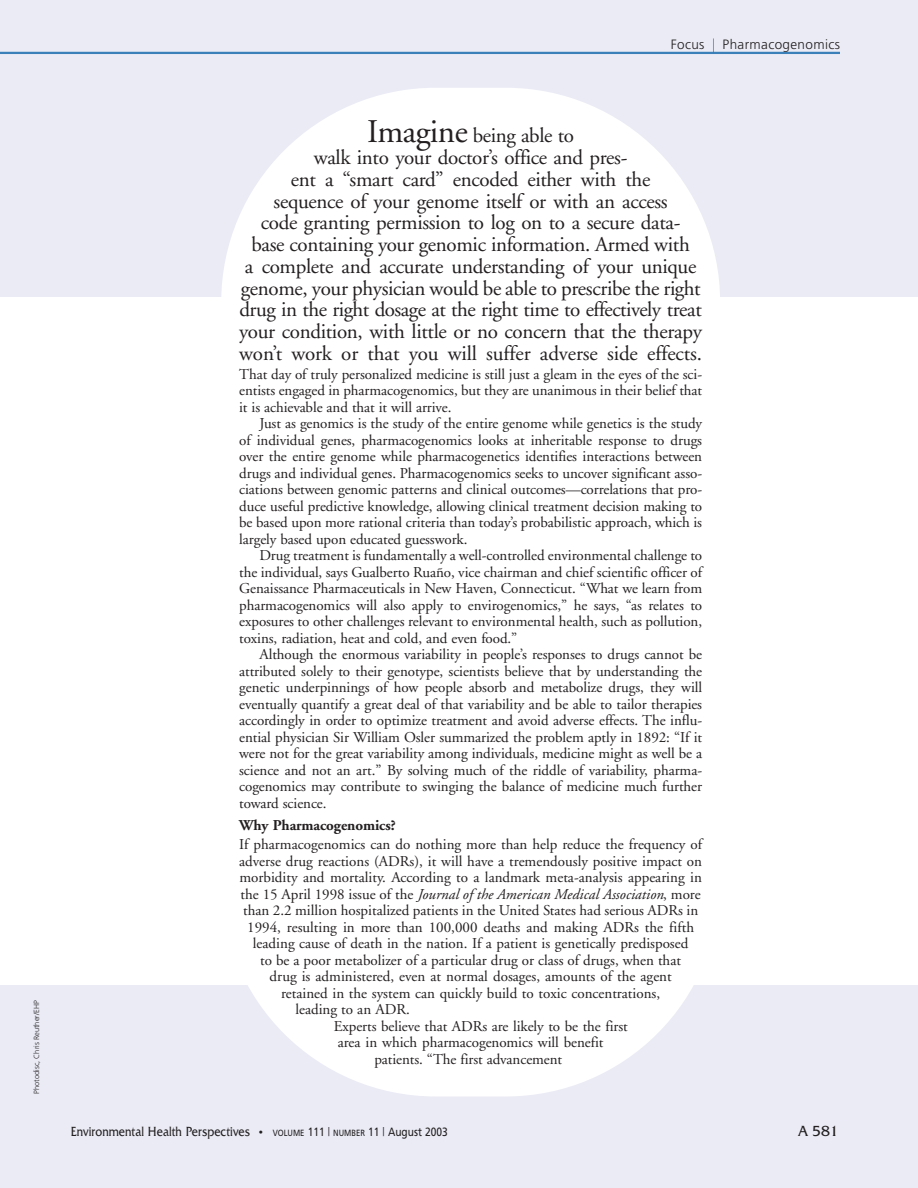
<style>
.page{position:relative;width:918px;height:1188px;background:#fff}
.page>*{position:absolute;margin:0;border:0;box-sizing:border-box;transform-origin:0 0}
.t1{font:21px/21.8px "Adobe Garamond";letter-spacing:-.015em;color:#231f20;text-align:center}
.t2{font:15px/16.5px "Adobe Garamond";color:#231f20;text-align:justify}
.t3{font:italic 15px "Adobe Garamond";color:#231f20}
.t4{font:700 15px "Adobe Garamond";letter-spacing:-.005em;color:#231f20}
.t5{font:15px "Friz Quadrata IT Cby BT";color:#231f20}
.t6{font:13.5px "Friz Quadrata IT Cby BT";color:#231f20;scale:.85 1}
.t7{font:300 13.5px "Frutiger";letter-spacing:.03em;color:#231f20}
.t8{font:300 7.5px "Frutiger";color:#231f20}
.s1{font-size:18px;color:#0061a2}
.s2{font-size:33px}
.s3{font-style:normal}
.s4{font-size:10.5px}
.s5{font-family:"Frutiger";font-size:9px}
.s6{font-family:"Frutiger";font-size:12px}
.s7{font-family:"Frutiger";font-weight:300;font-size:12px}
</style>
<div class="page">
<div style="left:0;top:985px;width:918px;height:203px;background:#eaebf5"></div>
<div style="left:0;top:0;width:918px;height:297px;background:#eaebf5"></div>
<hr style="left:0;top:52px;width:840px;height:2px;background:#3c80b9">
<div style="left:221px;top:88px;width:499px;height:1008px;background:#fff;border-radius:215px"></div>
<p class="t8" style="left:34px;top:1094px;width:95px;rotate:-90deg">Photodisc, Chris Reuther/EHP</p>
<p class="t7" style="left:671px;top:39px;width:171px">Focus <span class="s1">|</span> Pharmacogenomics</p>
<p class="t1" style="left:239px;top:127px;width:464px"><span class="s2">Imagine</span> being able to<br>walk into your doctor’s office and pres-<br>ent a “smart card” encoded either with the<br>sequence of your genome itself or with an access<br>code granting permission to log on to a secure data-<br>base containing your genomic information. Armed with<br>a complete and accurate understanding of your unique genome, your physician would be able to prescribe the right drug in the right dosage at the right time to effectively treat your condition, with little or no concern that the therapy won’t work or that you will suffer adverse side effects.</p>
<p class="t2" style="left:239px;top:367px;width:464px">That day of truly personalized medicine is still just a gleam in the eyes of the sci&shy;entists engaged in pharmacogenomics, but they are unanimous in their belief that it is achievable and that it will arrive.</p>
<p class="t2" style="left:239px;top:416px;width:464px;text-indent:20px">Just as genomics is the study of the entire genome while genetics is the study of individual genes, pharmacogenomics looks at inheritable response to drugs over the entire genome while pharmacogenetics identifies interactions between drugs and individual genes. Pharmacogenomics seeks to uncover significant asso&shy;ciations between genomic patterns and clinical outcomes—correlations that pro&shy;duce useful predictive knowledge, allowing clinical treatment decision making to be based upon more rational criteria than today’s probabilistic approach, which is largely based upon educated guesswork.</p>
<p class="t2" style="left:239px;top:548px;width:464px;text-indent:20px">Drug treatment is fundamentally a well-controlled environmental challenge to the individual, says Gualberto Ruaño, vice chairman and chief scientific officer of Genaissance Pharmaceuticals in New Haven, Connecticut. “What we learn from pharmacogenomics will also apply to envirogenomics,” he says, “as relates to exposures to other challenges relevant to environmental health, such as pollution, toxins, radiation, heat and cold, and even food.”</p>
<p class="t2" style="left:239px;top:647px;width:464px;text-indent:20px">Although the enormous variability in people’s responses to drugs cannot be attributed solely to their genotype, scientists believe that by understanding the genetic underpinnings of how people absorb and metabolize drugs, they will eventually quantify a great deal of that variability and be able to tailor therapies accordingly in order to optimize treatment and avoid adverse effects. The influ&shy;ential physician Sir William Osler summarized the problem aptly in 1892: “If it were not for the great variability among individuals, medicine might as well be a science and not an art.” By solving much of the riddle of variability, pharma&shy;cogenomics may contribute to swinging the balance of medicine much further toward science.</p>
<p class="t4" style="left:239px;top:819px;width:158px">Why Pharmacogenomics?</p>
<p class="t2" style="left:239px;top:838px;width:464px">If pharmacogenomics can do nothing more than help reduce the frequency of</p>
<p class="t2" style="left:239px;top:854px;width:464px">adverse drug reactions (ADRs), it will have a tremendously positive impact on</p>
<p class="t2" style="left:240px;top:871px;width:464px">morbidity and mortality. According to a landmark meta-analysis appearing in</p>
<p class="t3" style="left:241px;top:888px;width:462px"><span class="s3">the 15 April 1998 issue of the</span> Journal of the American Medical Association<span class="s3">, more</span></p>
<p class="t2" style="left:243px;top:904px;width:457px">than 2.2 million hospitalized patients in the United States had serious ADRs in</p>
<p class="t2" style="left:247px;top:920px;width:448px">1994, resulting in more than 100,000 deaths and making ADRs the fifth</p>
<p class="t2" style="left:253px;top:937px;width:437px">leading cause of death in the nation. If a patient is genetically predisposed</p>
<p class="t2" style="left:260px;top:953px;width:422px">to be a poor metabolizer of a particular drug or class of drugs, when that</p>
<p class="t2" style="left:270px;top:970px;width:404px">drug is administered, even at normal dosages, amounts of the agent</p>
<p class="t2" style="left:281px;top:986px;width:381px">retained in the system can quickly build to toxic concentrations,</p>
<p class="t2" style="left:295px;top:1003px;width:116px">leading to an ADR.</p>
<p class="t2" style="left:334px;top:1019px;width:295px">Experts believe that ADRs are likely to be the first</p>
<p class="t2" style="left:338px;top:1036px;width:267px">area in which pharmacogenomics will benefit</p>
<p class="t2" style="left:374px;top:1052px;width:189px">patients. “The first advancement</p>
<p class="t6" style="left:71px;top:1127px;width:445px">Environmental Health Perspectives <span class="s4">•</span> <span class="s5">VOLUME</span> <span class="s6">111</span> <span class="s7">|</span> <span class="s5">NUMBER</span> <span class="s6">11</span> <span class="s7">|</span> <span class="s6">August 2003</span></p>
<p class="t5" style="left:798px;top:1125px;width:42px">A 581</p>
</div>
